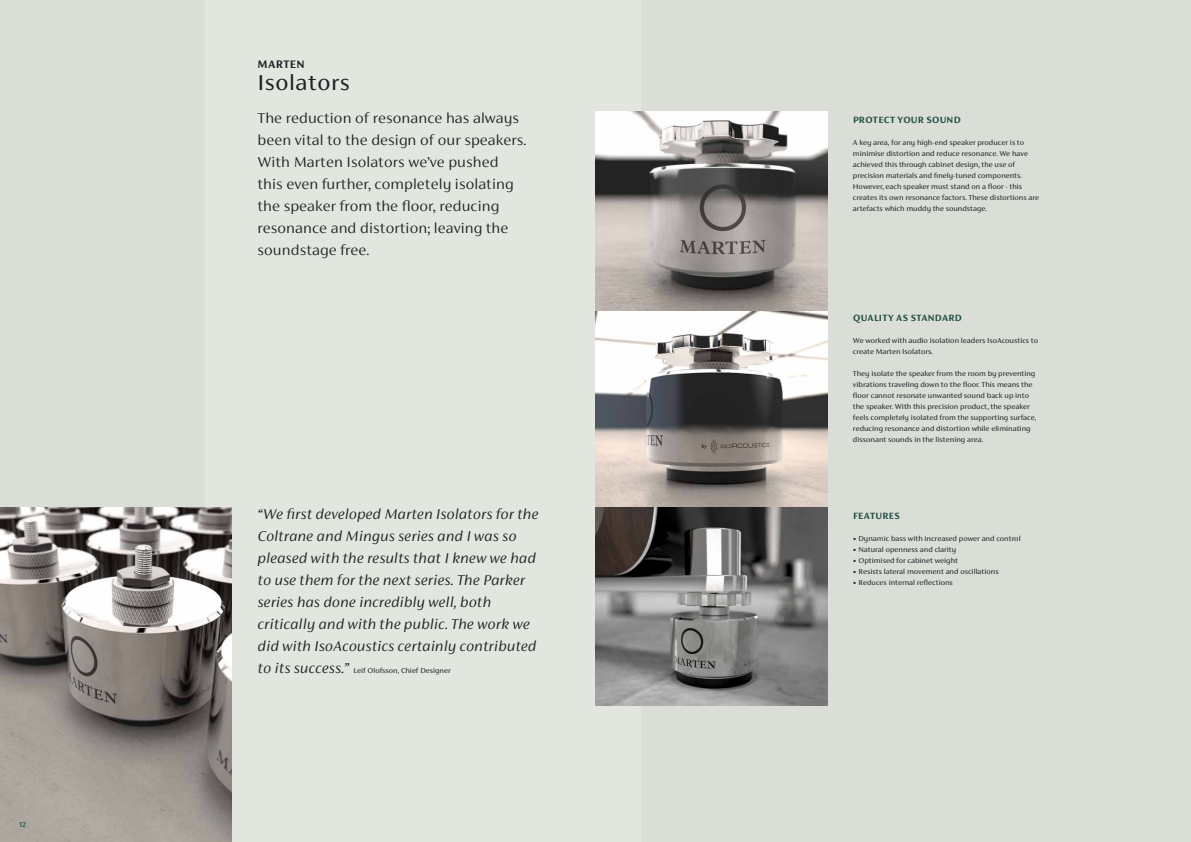
<style>
.page{position:relative;width:1191px;height:842px;background:#fff}
.page>*{position:absolute;margin:0;border:0;box-sizing:border-box;transform-origin:0 0}
.t1{font:24px "FS Siena";letter-spacing:.025em;color:#1c2526}
.t2{font:italic 300 16px/22px "FS Siena";letter-spacing:.005em;color:#1c2526}
.t3{font:300 16px/22px "FS Siena";letter-spacing:.005em;color:#1c2526}
.t4{font:700 12px "FS Siena";letter-spacing:.035em;color:#1c2526}
.t5{font:700 10px "FS Siena";letter-spacing:.035em;color:#204d43}
.t6{font:8px/11px "FS Siena";color:#1c2526}
.t7{font:500 8px "FS Siena";color:#204d43}
.s1{font-weight:300;font-style:italic;font-size:16px}
</style>
<div class="page">
<div style="left:0;top:0;width:595px;height:842px;background:#daded7"></div>
<div style="left:595px;top:0;width:596px;height:842px;background:#daded7"></div>
<div style="left:206px;top:0;width:435px;height:842px;background:#e2e6df"></div>
<img style="left:595px;top:112px;width:232px;height:199px">
<svg style="left:595px;top:311px;width:232px;height:197px;background:#a5a19e"></svg>
<svg style="left:595px;top:508px;width:232px;height:198px;background:#747372"></svg>
<img style="left:0;top:508px;width:232px;height:334px">
<p class="t7" style="left:19px;top:820px;width:8px">12</p>
<h3 class="t4" style="left:257px;top:57px;width:49px">MARTEN</h3>
<h1 class="t1" style="left:257px;top:69px;width:94px">Isolators</h1>
<p class="t3" style="left:257px;top:107px;width:270px">The reduction of resonance has always been vital to the design of our speakers.<br>With Marten Isolators we’ve pushed this even further, completely isolating the speaker from the floor, reducing resonance and distortion; leaving the soundstage free.</p>
<p class="t2" style="left:257px;top:503px;width:282px">“We first developed Marten Isolators for the Coltrane and Mingus series and I was so pleased with the results that I knew we had to use them for the next series. The Parker series has done incredibly well, both critically and with the public. The work we did with IsoAcoustics certainly contributed</p>
<p class="t6" style="left:257px;top:665px;width:195px"><span class="s1">to its success.”</span> Leif Olofsson, Chief Designer</p>
<p class="t5" style="left:853px;top:114px;width:109px">PROTECT YOUR SOUND</p>
<p class="t6" style="left:853px;top:137px;width:188px">A key area, for any high-end speaker producer is to minimise distortion and reduce resonance. We have achieved this through cabinet design, the use of precision materials and finely-tuned components.<br>However, each speaker must stand on a floor - this creates its own resonance factors. These distortions are artefacts which muddy the soundstage.</p>
<p class="t5" style="left:853px;top:312px;width:110px">QUALITY AS STANDARD</p>
<p class="t6" style="left:853px;top:335px;width:187px">We worked with audio isolation leaders IsoAcoustics to create Marten Isolators.</p>
<p class="t6" style="left:853px;top:368px;width:185px">They isolate the speaker from the room by preventing vibrations traveling down to the floor. This means the floor cannot resonate unwanted sound back up into the speaker. With this precision product, the speaker feels completely isolated from the supporting surface, reducing resonance and distortion while eliminating dissonant sounds in the listening area.</p>
<p class="t5" style="left:853px;top:510px;width:48px">FEATURES</p>
<p class="t6" style="left:853px;top:533px;width:169px">• Dynamic bass with increased power and control</p>
<p class="t6" style="left:853px;top:544px;width:105px">• Natural openness and clarity</p>
<p class="t6" style="left:853px;top:555px;width:106px">• Optimised for cabinet weight</p>
<p class="t6" style="left:853px;top:566px;width:147px">• Resists lateral movement and oscillations</p>
<p class="t6" style="left:853px;top:577px;width:101px">• Reduces internal reflections</p>
</div>
